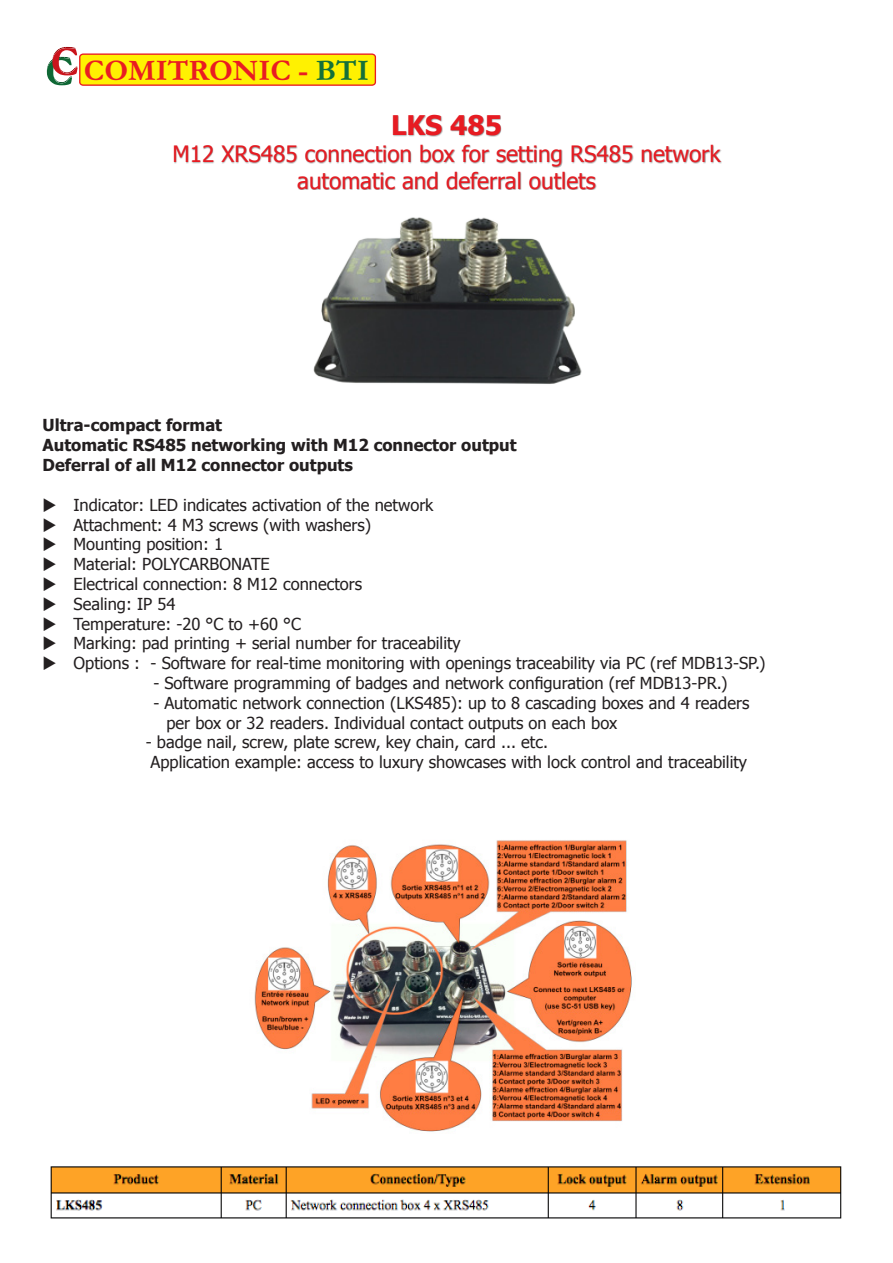
<style>
.page{position:relative;width:893px;height:1263px;background:#fff}
.page>*{position:absolute;margin:0;border:0;box-sizing:border-box;transform-origin:0 0}
.t1{font:700 30.15px "Garamond";color:#e91c22}
.t2{font:700 27px "Tahoma";color:#e71b22}
.t3{font:22.5px/27px "Tahoma";color:#e71b22;text-align:center}
.t4{font:16.5px/19.8px "Tahoma";color:#231f20}
.t5{font:700 16.5px/19.8px "Tahoma";color:#231f20}
.s1{color:#157039}
</style>
<div class="page">
<div style="left:80px;top:54px;width:295px;height:31px;background:#fff101;border-radius:3px"></div>
<div style="left:79px;top:53px;width:297px;height:33px;border:1px solid #e91c22;border-radius:3px"></div>
<svg style="left:47px;top:47px;width:31px;height:38px"></svg>
<div style="left:174px;top:115px;width:547px;height:75px;background:#231f20;opacity:.5"></div>
<img style="left:313px;top:217px;width:269px;height:167px">
<img style="left:254px;top:840px;width:378px;height:292px">
<img style="left:50px;top:1166px;width:792px;height:53px">
<h1 class="t1" style="left:84px;top:52px;width:287px">COMITRONIC - <span class="s1">BTI</span></h1>
<h2 class="t2" style="left:391px;top:107px;width:112px">LKS 485</h2>
<h3 class="t3" style="left:172px;top:140px;width:550px">M12 XRS485 connection box for setting RS485 network automatic and deferral outlets</h3>
<p class="t5" style="left:43px;top:415px;width:476px">Ultra-compact format<br>Automatic RS485 networking with M12 connector output<br>Deferral of all M12 connector outputs</p>
<p class="t4" style="left:43px;top:494px;width:392px">◆ Indicator: LED indicates activation of the network</p>
<p class="t4" style="left:43px;top:514px;width:330px">◆ Attachment: 4 M3 screws (with washers)</p>
<p class="t4" style="left:43px;top:534px;width:182px">◆ Mounting position: 1</p>
<p class="t4" style="left:43px;top:553px;width:229px">◆ Material: POLYCARBONATE</p>
<p class="t4" style="left:43px;top:573px;width:321px">◆ Electrical connection: 8 M12 connectors</p>
<p class="t4" style="left:43px;top:593px;width:134px">◆ Sealing: IP 54</p>
<p class="t4" style="left:43px;top:613px;width:260px">◆ Temperature: -20 °C to +60 °C</p>
<p class="t4" style="left:43px;top:633px;width:420px">◆ Marking: pad printing + serial number for traceability</p>
<p class="t4" style="left:43px;top:652px;width:724px">◆ Options : - Software for real-time monitoring with openings traceability via PC (ref MDB13-SP.)</p>
<p class="t4" style="left:153px;top:672px;width:576px">- Software programming of badges and network configuration (ref MDB13-PR.)</p>
<p class="t4" style="left:166px;top:692px;width:584px;text-indent:-13px">- Automatic network connection (LKS485): up to 8 cascading boxes and 4 readers per box or 32 readers. Individual contact outputs on each box</p>
<p class="t4" style="left:146px;top:732px;width:603px">- badge nail, screw, plate screw, key chain, card ... etc.<br>Application example: access to luxury showcases with lock control and traceability</p>
</div>
